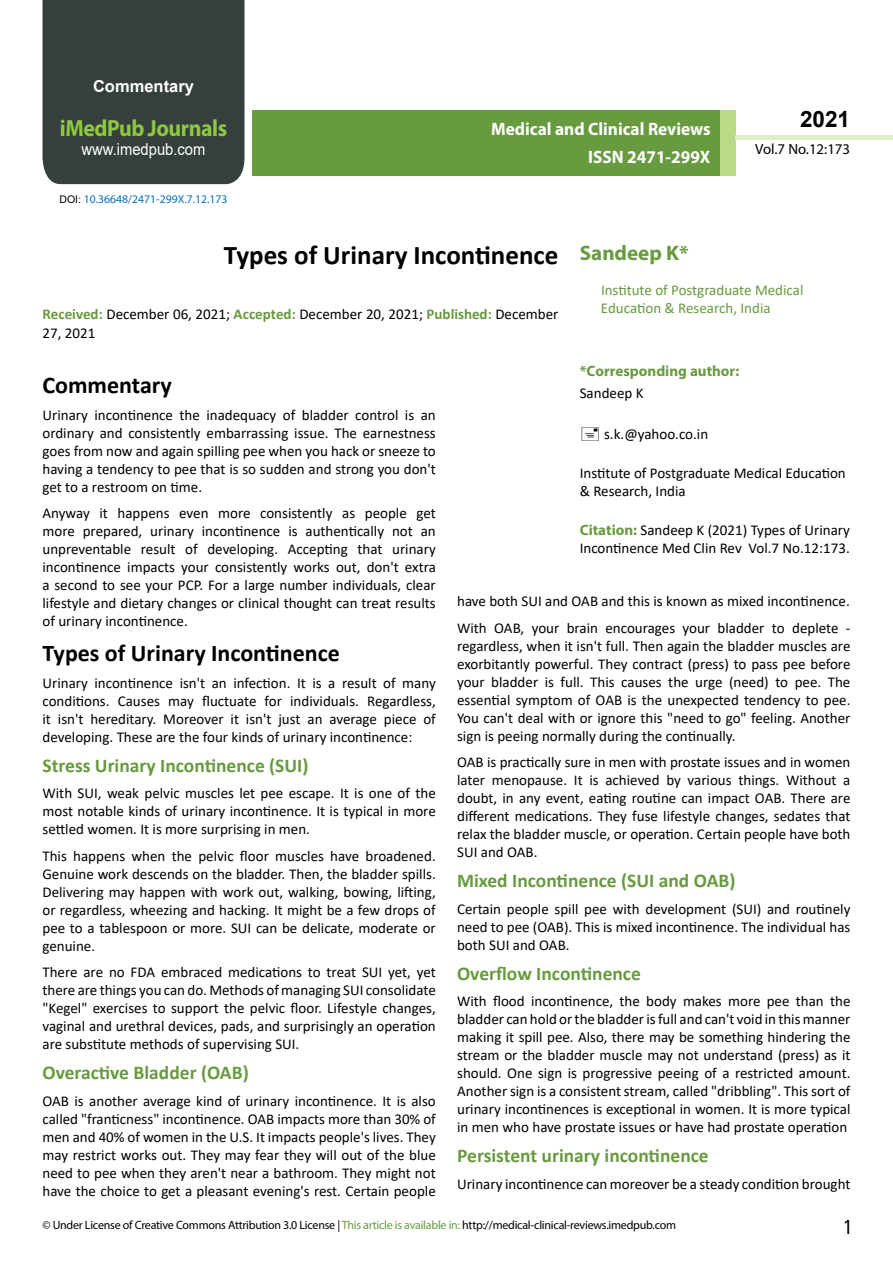
<style>
.page{position:relative;width:893px;height:1263px;background:#fff}
.page>*{position:absolute;margin:0;border:0;box-sizing:border-box;transform-origin:0 0}
.t1{font:700 27px "Calibri";color:#000}
.t2{font:25.5px "Tunga";color:#000}
.t3{font:700 24px "Calibri";color:#000}
.t4{font:700 23.4px "Myriad Pro";letter-spacing:-.02em;color:#8fc741;scale:.93 1}
.t5{font:700 22.5px "Arial";color:#000}
.t6{font:700 21px "Myriad Pro";color:#689a40}
.t7{font:700 19.5px "Calibri";color:#689a40}
.t8{font:700 18px/28px "Myriad Pro";color:#fff;text-align:right;scale:.96 1}
.t9{font:16.5px "Arial";color:#fff;scale:.89 1}
.t10{font:700 16.5px "Arial";color:#fff}
.t11{font:15px/18px "Calibri";color:#000;text-align:justify}
.t12{font:15px/18px "Calibri";color:#689a40}
.t13{font:700 15px "Myriad Pro";color:#689a40}
.t14{font:14.85px "Myriad Pro";color:#000}
.t15{font:12px "Myriad Pro";letter-spacing:-.02em;color:#000}
.t16{font:11.7px "Myriad Pro";color:#0072bc}
.s1{font-family:"Arial";font-size:10.5px;color:#000}
.s2{font-weight:700;color:#689a40}
.s3{font-family:"Myriad Pro";font-weight:700;color:#689a40}
.s4{color:#689a40}
</style>
<div class="page">
<div style="left:43px;top:0;width:201px;height:184px;background:#353f3e"></div>
<div style="left:252px;top:110px;width:469px;height:66px;background:#689a40"></div>
<div style="left:720px;top:110px;width:16px;height:66px;background:#b9da89"></div>
<div style="left:736px;top:135px;width:157px;height:5px;background:#e1eec5"></div>
<p class="t10" style="left:93px;top:75px;width:102px">Commentary</p>
<h3 class="t4" style="left:60px;top:113px;width:181px">iMedPub Journals</h3>
<p class="t9" style="left:82px;top:138px;width:141px">www.imedpub.com</p>
<p class="t16" style="left:59px;top:191px;width:170px"><span class="s1">DOI:</span> 10.36648/2471-299X.7.12.173</p>
<p class="t8" style="left:491px;top:115px;width:230px">Medical and Clinical Reviews<br>ISSN 2471-299X</p>
<h3 class="t5" style="left:800px;top:104px;width:52px">2021</h3>
<p class="t14" style="left:755px;top:140px;width:96px">Vol.7 No.12:173</p>
<h1 class="t1" style="left:224px;top:236px;width:336px">Types of Urinary Incontinence</h1>
<p class="t11" style="left:43px;top:305px;width:517px;line-height:18.8px"><span class="s2">Received:</span> December 06, 2021; <span class="s2">Accepted:</span> December 20, 2021; <span class="s2">Published:</span> December<br>27, 2021</p>
<h3 class="t6" style="left:580px;top:239px;width:110px">Sandeep K*</h3>
<p class="t12" style="left:601px;top:281px;width:204px">Institute of Postgraduate Medical<br>Education &amp; Research, India</p>
<h3 class="t3" style="left:43px;top:368px;width:131px">Commentary</h3>
<p class="t11" style="left:42px;top:405px;width:395px">Urinary incontinence the inadequacy of bladder control is an ordinary and consistently embarrassing issue. The earnestness goes from now and again spilling pee when you hack or sneeze to having a tendency to pee that is so sudden and strong you don't get to a restroom on time.</p>
<p class="t11" style="left:42px;top:504px;width:395px">Anyway it happens even more consistently as people get more prepared, urinary incontinence is authentically not an unpreventable result of developing. Accepting that urinary incontinence impacts your consistently works out, don't extra a second to see your PCP. For a large number individuals, clear lifestyle and dietary changes or clinical thought can treat results of urinary incontinence.</p>
<h3 class="t3" style="left:43px;top:636px;width:299px">Types of Urinary Incontinence</h3>
<p class="t11" style="left:43px;top:673px;width:395px">Urinary incontinence isn't an infection. It is a result of many conditions. Causes may fluctuate for individuals. Regardless, it isn't hereditary. Moreover it isn't just an average piece of developing. These are the four kinds of urinary incontinence:</p>
<h3 class="t7" style="left:43px;top:751px;width:268px">Stress Urinary Incontinence (SUI)</h3>
<p class="t11" style="left:42px;top:784px;width:395px">With SUI, weak pelvic muscles let pee escape. It is one of the most notable kinds of urinary incontinence. It is typical in more settled women. It is more surprising in men.</p>
<p class="t11" style="left:42px;top:846px;width:395px">This happens when the pelvic floor muscles have broadened.<br>Genuine work descends on the bladder. Then, the bladder spills.<br>Delivering may happen with work out, walking, bowing, lifting, or regardless, wheezing and hacking. It might be a few drops of pee to a tablespoon or more. SUI can be delicate, moderate or genuine.</p>
<p class="t11" style="left:42px;top:963px;width:395px">There are no FDA embraced medications to treat SUI yet, yet there are things you can do. Methods ofmanaging SUI consolidate "Kegel" exercises to support the pelvic floor. Lifestyle changes, vaginal and urethral devices, pads, and surprisingly an operation are substitute methods of supervising SUI.</p>
<h3 class="t7" style="left:43px;top:1059px;width:208px">Overactive Bladder (OAB)</h3>
<p class="t11" style="left:42px;top:1091px;width:395px">OAB is another average kind of urinary incontinence. It is also called "franticness" incontinence. OAB impacts more than 30% of men and 40% of women in the U.S. It impacts people's lives. They may restrict works out. They may fear they will out of the blue need to pee when they aren't near a bathroom. They might not have the choice to get a pleasant evening's rest. Certain people</p>
<p class="t13" style="left:580px;top:361px;width:161px">*Corresponding author:</p>
<p class="t11" style="left:580px;top:384px;width:65px">Sandeep K</p>
<p class="t11" style="left:604px;top:424px;width:106px">s.k.@yahoo.co.in</p>
<p class="t11" style="left:580px;top:464px;width:268px">Institute of Postgraduate Medical Education &amp; Research, India</p>
<p class="t11" style="left:580px;top:521px;width:272px"><span class="s3">Citation:</span> Sandeep K (2021) Types of Urinary<br>Incontinence Med Clin Rev Vol.7 No.12:173.</p>
<p class="t11" style="left:457px;top:587px;width:395px;line-height:26.5px">have both SUI and OAB and this is known as mixed incontinence.<br>With OAB, your brain encourages your bladder to deplete -</p>
<p class="t11" style="left:457px;top:636px;width:395px">regardless, when it isn't full. Then again the bladder muscles are exorbitantly powerful. They contract (press) to pass pee before your bladder is full. This causes the urge (need) to pee. The essential symptom of OAB is the unexpected tendency to pee.<br>You can't deal with or ignore this "need to go" feeling. Another sign is peeing normally during the continually.</p>
<p class="t11" style="left:457px;top:753px;width:395px">OAB is practically sure in men with prostate issues and in women later menopause. It is achieved by various things. Without a doubt, in any event, eating routine can impact OAB. There are different medications. They fuse lifestyle changes, sedates that relax the bladder muscle, or operation. Certain people have both SUI and OAB.</p>
<h3 class="t7" style="left:457px;top:867px;width:280px">Mixed Incontinence (SUI and OAB)</h3>
<p class="t11" style="left:457px;top:899px;width:395px">Certain people spill pee with development (SUI) and routinely need to pee (OAB). This is mixed incontinence. The individual has both SUI and OAB.</p>
<h3 class="t7" style="left:457px;top:959px;width:185px">Overflow Incontinence</h3>
<p class="t11" style="left:457px;top:992px;width:395px">With flood incontinence, the body makes more pee than the bladder can hold orthe bladderisfull and can't void in thismanner making it spill pee. Also, there may be something hindering the stream or the bladder muscle may not understand (press) as it should. One sign is progressive peeing of a restricted amount.<br>Another sign is a consistent stream, called "dribbling". This sort of urinary incontinences is exceptional in women. It is more typical in men who have prostate issues or have had prostate operation</p>
<h3 class="t7" style="left:457px;top:1142px;width:253px">Persistent urinary incontinence</h3>
<p class="t11" style="left:457px;top:1174px;width:395px">Urinary incontinence can moreover be a steady condition brought</p>
<p class="t15" style="left:43px;top:1218px;width:635px">© Under License of Creative Commons Attribution 3.0 License | <span class="s4">This article is available in:</span> http://medical-clinical-reviews.imedpub.com</p>
<h2 class="t2" style="left:844px;top:1210px;width:9px">1</h2>
</div>
